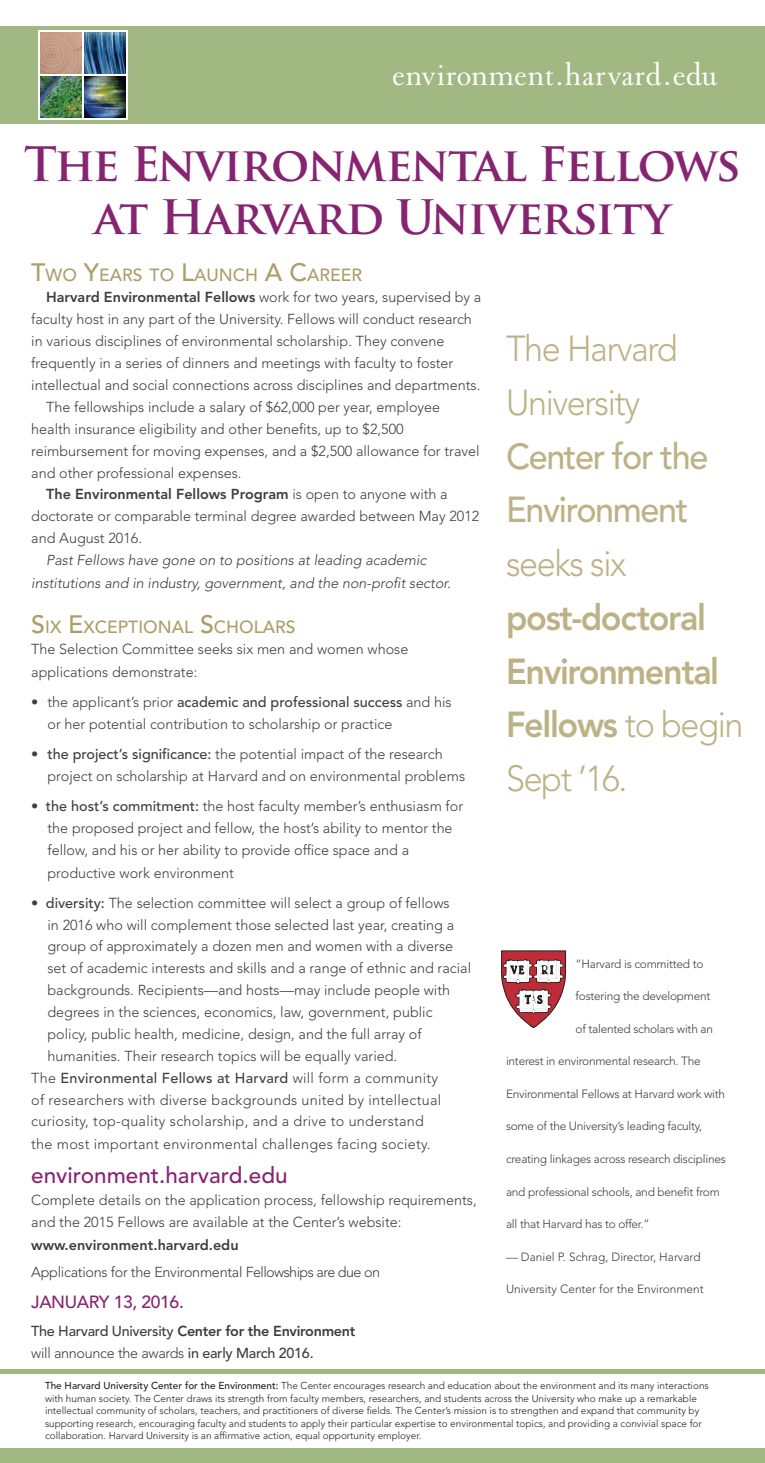
<style>
.page{position:relative;width:765px;height:1463px;background:#fff}
.page>*{position:absolute;margin:0;border:0;box-sizing:border-box;transform-origin:0 0}
.t1{font:700 46.25px/53.5px "Trajan Pro";letter-spacing:-.035em;color:#872471;text-align:center}
.t2{font:800 36px/53.8px "Avenir LT Std";letter-spacing:-.04em;color:#bdb286;scale:.95 1}
.t3{font:300 36px/53.8px "Avenir LT Std";letter-spacing:-.04em;color:#bdb286;scale:.95 1}
.t4{font:500 36px "Avenir LT Std";letter-spacing:-.04em;color:#bdb286;scale:.95 1}
.t5{font:35px "Monteverdi";letter-spacing:.02em;color:#fff}
.t6{font:500 22.5px "Avenir LT Std";color:#872471}
.t7{font:500 17.5px "Avenir LT Std";color:#ab9e68}
.t8{font:500 17.5px "Avenir LT Std";letter-spacing:-.02em;color:#872471}
.body{font:300 14.38px/21.9px "Avenir LT Std";color:#3e3e3f}
.body-2{font:300 14.38px/22.1px "Avenir LT Std";letter-spacing:.02em;color:#3e3e3f}
.body-3{font:italic 300 14.38px/22.5px "Avenir LT Std";color:#3e3e3f}
.body-4{font:300 14.38px "Avenir LT Std";letter-spacing:-.02em;color:#3e3e3f}
.t9{font:800 14.38px "Avenir LT Std";letter-spacing:-.02em;color:#3e3e3f}
.t10{font:800 14.38px "Avenir LT Std";color:#3e3e3f}
.Dan_s_quote{font:300 11.88px "Avenir LT Std";letter-spacing:-.02em;color:#3e3e3f}
.Dan_s_quote-2{font:300 11.88px "Avenir LT Std";color:#3e3e3f}
.body-5{font:300 10px/12.5px "Avenir LT Std";color:#231f20}
.s1{font-size:25px}
.s2{font-weight:800}
.s3{font-weight:500}
.s4{font-weight:300}
</style>
<div class="page">
<div style="left:0;top:26px;width:765px;height:98px;background:#a2b882"></div>
<div style="left:0;top:1448px;width:765px;height:14px;background:#a2b882"></div>
<div style="left:0;top:1369px;width:765px;height:5px;background:#a2b882"></div>
<svg style="left:501px;top:950px;width:65px;height:78px"></svg>
<svg style="left:38px;top:30px;width:90px;height:90px;background:#c6cac7"></svg>
<img style="left:41px;top:33px;width:40px;height:40px">
<img style="left:84px;top:33px;width:41px;height:40px">
<img style="left:41px;top:77px;width:40px;height:40px">
<img style="left:84px;top:77px;width:41px;height:40px">
<p class="t5" style="left:392px;top:57px;width:327px">environment.harvard.edu</p>
<p class="t1" style="left:24px;top:138px;width:718px">The Environmental Fellows at Harvard University</p>
<p class="t7" style="left:31px;top:264px;width:332px"><span class="s1">T</span>WO <span class="s1">Y</span>EARS TO <span class="s1">L</span>AUNCH <span class="s1">A C</span>AREER</p>
<p class="body" style="left:31px;top:287px;width:452px;text-indent:15px"><span class="s2">Harvard Environmental Fellows</span> work for two years, supervised by a faculty host in any part of the University. Fellows will conduct research in various disciplines of environmental scholarship. They convene frequently in a series of dinners and meetings with faculty to foster intellectual and social connections across disciplines and departments.</p>
<p class="body" style="left:31px;top:396px;width:450px;text-indent:15px">The fellowships include a salary of $62,000 per year, employee health insurance eligibility and other benefits, up to $2,500 reimbursement for moving expenses, and a $2,500 allowance for travel and other professional expenses.</p>
<p class="body" style="left:31px;top:483px;width:450px;text-indent:15px"><span class="s2">The Environmental Fellows Program</span> is open to anyone with a doctorate or comparable terminal degree awarded between May 2012 and August 2016.</p>
<p class="body-3" style="left:31px;top:549px;width:421px;text-indent:15px">Past Fellows have gone on to positions at leading academic institutions and in industry, government, and the non-profit sector.</p>
<p class="t7" style="left:31px;top:616px;width:266px"><span class="s1">S</span>IX <span class="s1">E</span>XCEPTIONAL <span class="s1">S</span>CHOLARS</p>
<p class="body" style="left:31px;top:638px;width:379px;line-height:22.5px">The Selection Committee seeks six men and women whose applications demonstrate:</p>
<p class="body" style="left:48px;top:691px;width:406px;text-indent:-16px">• the applicant’s prior <span class="s3">academic and professional success</span> and his or her potential contribution to scholarship or practice</p>
<p class="body" style="left:48px;top:742px;width:419px;line-height:22.5px;text-indent:-16px"><span class="s3">• the project’s significance:</span> the potential impact of the research project on scholarship at Harvard and on environmental problems</p>
<p class="body" style="left:48px;top:795px;width:417px;text-indent:-16px">• <span class="s3">the host’s commitment:</span> the host faculty member’s enthusiasm for the proposed project and fellow, the host’s ability to mentor the fellow, and his or her ability to provide office space and a productive work environment</p>
<p class="body" style="left:48px;top:892px;width:425px;text-indent:-16px">• <span class="s3">diversity:</span> The selection committee will select a group of fellows<br>in 2016 who will complement those selected last year, creating a group of approximately a dozen men and women with a diverse set of academic interests and skills and a range of ethnic and racial backgrounds. Recipients—and hosts—may include people with degrees in the sciences, economics, law, government, public policy, public health, medicine, design, and the full array of humanities. Their research topics will be equally varied.</p>
<p class="body-2" style="left:31px;top:1066px;width:412px">The <span class="s3">Environmental Fellows at Harvard</span> will form a community of researchers with diverse backgrounds united by intellectual curiosity, top-quality scholarship, and a drive to understand the most important environmental challenges facing society.</p>
<p class="t6" style="left:31px;top:1162px;width:258px">environment.harvard.edu</p>
<p class="body" style="left:31px;top:1188px;width:447px">Complete details on the application process, fellowship requirements,</p>
<p class="body" style="left:31px;top:1211px;width:372px">and the 2015 Fellows are available at the Center’s website:</p>
<p class="t10" style="left:31px;top:1236px;width:209px">www.environment.harvard.edu</p>
<p class="body-4" style="left:31px;top:1263px;width:350px">Applications for the Environmental Fellowships are due on</p>
<p class="t8" style="left:31px;top:1292px;width:154px">JANUARY 13, 2016.</p>
<p class="t9" style="left:31px;top:1322px;width:326px"><span class="s3">The Harvard University</span> Center for the Environment</p>
<p class="body-4" style="left:31px;top:1345px;width:284px">will announce the awards <span class="s3">in early March 2016.</span></p>
<p class="t3" style="left:506px;top:322px;width:182px">The Harvard<br>University</p>
<p class="t4" style="left:506px;top:435px;width:215px">Center for the</p>
<p class="t2" style="left:506px;top:483px;width:252px"><span class="s3">Environment </span><span class="s4">seeks six </span>post-doctoral<br>Environmental<br>Fellows <span class="s4">to begin</span></p>
<p class="t3" style="left:506px;top:752px;width:129px">Sept ’16.</p>
<p class="Dan_s_quote" style="left:576px;top:957px;width:129px">“Harvard is committed to</p>
<p class="Dan_s_quote" style="left:576px;top:989px;width:136px">fostering the development</p>
<p class="Dan_s_quote" style="left:576px;top:1022px;width:139px">of talented scholars with an</p>
<p class="Dan_s_quote" style="left:506px;top:1054px;width:196px">interest in environmental research. The</p>
<p class="Dan_s_quote" style="left:506px;top:1087px;width:221px">Environmental Fellows at Harvard work with</p>
<p class="Dan_s_quote" style="left:506px;top:1119px;width:198px">some of the University’s leading faculty,</p>
<p class="Dan_s_quote" style="left:506px;top:1152px;width:221px">creating linkages across research disciplines</p>
<p class="Dan_s_quote" style="left:506px;top:1184px;width:215px">and professional schools, and benefit from</p>
<p class="Dan_s_quote" style="left:506px;top:1217px;width:145px">all that Harvard has to offer.”</p>
<p class="Dan_s_quote-2" style="left:506px;top:1249px;width:196px">— Daniel P. Schrag, Director, Harvard</p>
<p class="Dan_s_quote-2" style="left:506px;top:1282px;width:199px">University Center for the Environment</p>
<p class="body-5" style="left:45px;top:1379px;width:665px"><span class="s3">The Harvard University Center for the Environment:</span> The Center encourages research and education about the environment and its many interactions with human society. The Center draws its strength from faculty members, researchers, and students across the University who make up a remarkable intellectual community of scholars, teachers, and practitioners of diverse fields. The Center’s mission is to strengthen and expand that community by supporting research, encouraging faculty and students to apply their particular expertise to environmental topics, and providing a convivial space for collaboration. Harvard University is an affirmative action, equal opportunity employer.</p>
</div>
